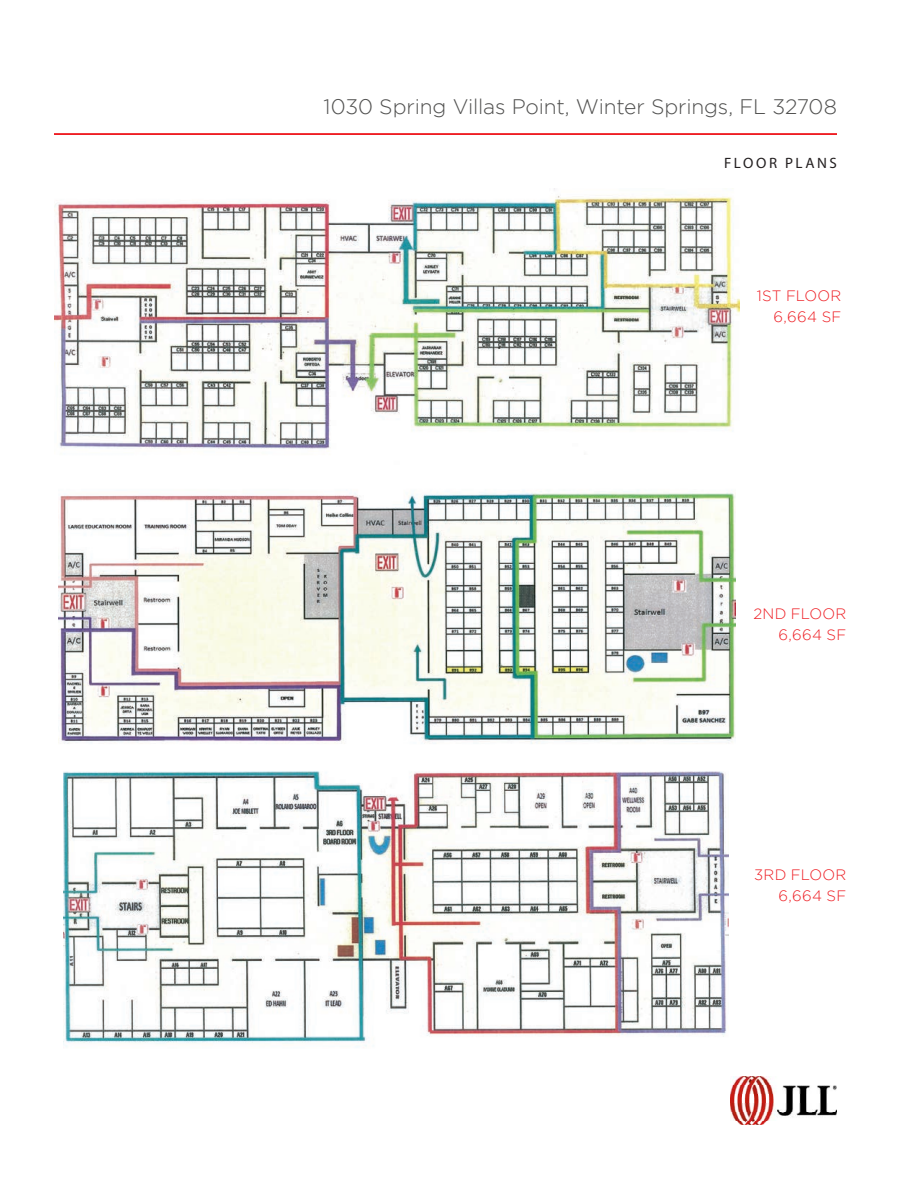
<style>
.page{position:relative;width:918px;height:1188px;background:#fff}
.page>*{position:absolute;margin:0;border:0;box-sizing:border-box;transform-origin:0 0}
.t1{font:300 21px "Gotham";letter-spacing:-.01em;color:#50504f}
.t2{font:300 15px "Gotham";letter-spacing:.015em;color:#ee1d23}
.t3{font:15px "Myriad Pro";letter-spacing:.165em;color:#231f20}
</style>
<div class="page">
<hr style="left:54px;top:133px;width:783px;height:2px;background:#ee1d23">
<img style="left:730px;top:1077px;width:107px;height:47px">
<img style="left:54px;top:189px;width:686px;height:260px">
<img style="left:63px;top:771px;width:665px;height:276px">
<img style="left:58px;top:490px;width:678px;height:254px">
<p class="t1" style="left:323px;top:95px;width:515px">1030 Spring Villas Point, Winter Springs, FL 32708</p>
<p class="t3" style="left:724px;top:154px;width:114px">FLOOR PLANS</p>
<p class="t2" style="left:757px;top:287px;width:86px">1ST FLOOR</p>
<p class="t2" style="left:774px;top:308px;width:69px">6,664 SF</p>
<p class="t2" style="left:754px;top:606px;width:94px">2ND FLOOR</p>
<p class="t2" style="left:779px;top:627px;width:69px">6,664 SF</p>
<p class="t2" style="left:754px;top:866px;width:93px">3RD FLOOR</p>
<p class="t2" style="left:779px;top:887px;width:69px">6,664 SF</p>
</div>
